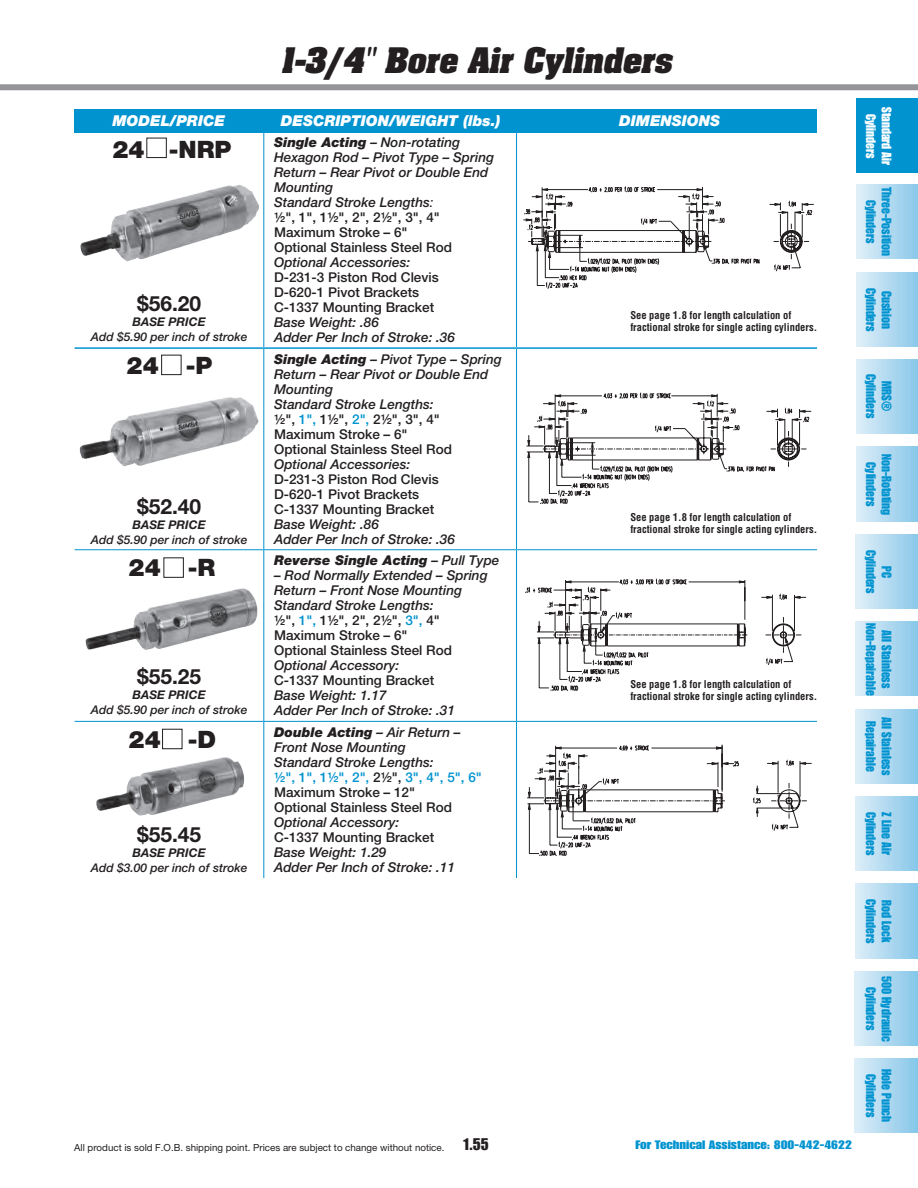
<style>
.page{position:relative;width:918px;height:1188px;background:#fff}
.page>*{position:absolute;margin:0;border:0;box-sizing:border-box;transform-origin:0 0}
.t1{font:italic 700 30px "Aachen Std";color:#231f20}
.t2{font:900 24px "Helvetica Neue LT Std";color:#231f20}
.t3{font:700 21px "Helvetica Neue LT Std";color:#231f20}
.t4{font:16.5px "Impact LT Std";color:#231f20}
.t5{font:italic 900 15px "Helvetica Neue LT Std";color:#fff}
.t6{font:italic 500 13.5px/15px "Helvetica Neue LT Std";color:#231f20}
.t7{font:13.5px/15.8px "Impact LT Std";color:#0093d0;text-align:center;scale:.95 1}
.t8{font:italic 900 13.5px "Helvetica Neue LT Std";color:#231f20}
.t9{font:13.5px/15.8px "Impact LT Std";color:#fff;text-align:center;scale:.95 1}
.t10{font:italic 500 12px/15px "Helvetica Neue LT Std";color:#231f20;text-align:center}
.t11{font:12px "Impact LT Std";color:#0093d0;scale:1.2 1}
.t12{font:700 condensed 10.5px/12px "Helvetica LT Std";color:#231f20}
.t13{font:9.75px "Helvetica Neue LT Std";color:#231f20}
.s1{font-weight:700}
.s2{font-weight:900}
.s3{font-weight:400}
.s4{font-style:normal}
.s5{font-style:normal;color:#0093d0}
.s6{font-weight:500}
</style>
<div class="page">
<div style="left:0;top:84px;width:918px;height:6px;background:#939598"></div>
<div style="left:855px;top:1059px;width:63px;height:74px;background:linear-gradient(to right,#ddeef8,#86c6e9)"></div>
<div style="left:855px;top:971px;width:63px;height:75px;background:linear-gradient(to right,#ddeef8,#86c6e9)"></div>
<div style="left:855px;top:884px;width:63px;height:74px;background:linear-gradient(to right,#deeef8,#87c6e9)"></div>
<div style="left:855px;top:796px;width:63px;height:75px;background:linear-gradient(to right,#deeef8,#87c6e9)"></div>
<div style="left:855px;top:709px;width:63px;height:74px;background:linear-gradient(to right,#deeef8,#87c6e9)"></div>
<div style="left:856px;top:622px;width:62px;height:74px;background:linear-gradient(to right,#dfeff8,#8ac8ea)"></div>
<div style="left:856px;top:534px;width:62px;height:75px;background:linear-gradient(to right,#e2f0f9,#8cc8ea)"></div>
<div style="left:856px;top:447px;width:62px;height:74px;background:linear-gradient(to right,#dfeff8,#8ac8ea)"></div>
<div style="left:856px;top:359px;width:62px;height:75px;background:linear-gradient(to right,#dfeff8,#8ac8ea)"></div>
<div style="left:856px;top:272px;width:62px;height:74px;background:linear-gradient(to right,#e2f0f9,#8dc9ea)"></div>
<div style="left:856px;top:185px;width:62px;height:74px;background:linear-gradient(to right,#e2f0f9,#8cc8ea)"></div>
<div style="left:856px;top:99px;width:62px;height:74px;background:#0093d0"></div>
<hr style="left:263px;top:131px;width:1px;height:216px;background:#0093d0">
<hr style="left:516px;top:131px;width:1px;height:216px;background:#0093d0">
<hr style="left:75px;top:347px;width:189px;height:2px;background:#0093d0">
<hr style="left:263px;top:349px;width:1px;height:200px;background:#0093d0">
<hr style="left:264px;top:347px;width:253px;height:2px;background:#0093d0">
<hr style="left:516px;top:349px;width:1px;height:200px;background:#0093d0">
<hr style="left:517px;top:347px;width:300px;height:2px;background:#0093d0">
<hr style="left:75px;top:549px;width:189px;height:1px;background:#0093d0">
<hr style="left:263px;top:550px;width:1px;height:171px;background:#0093d0">
<hr style="left:264px;top:549px;width:253px;height:1px;background:#0093d0">
<hr style="left:516px;top:550px;width:1px;height:171px;background:#0093d0">
<hr style="left:517px;top:549px;width:300px;height:1px;background:#0093d0">
<hr style="left:75px;top:721px;width:189px;height:1px;background:#0093d0">
<hr style="left:263px;top:722px;width:1px;height:156px;background:#0093d0">
<hr style="left:264px;top:721px;width:253px;height:1px;background:#0093d0">
<hr style="left:516px;top:722px;width:1px;height:156px;background:#0093d0">
<hr style="left:517px;top:721px;width:300px;height:1px;background:#0093d0">
<div style="left:74px;top:109px;width:743px;height:24px;background:#0093d0"></div>
<div style="left:146px;top:138px;width:21px;height:20px;border:1px solid #231f20"></div>
<div style="left:161px;top:355px;width:21px;height:20px;border:1px solid #231f20"></div>
<div style="left:164px;top:557px;width:20px;height:21px;border:1px solid #231f20"></div>
<div style="left:162px;top:729px;width:20px;height:20px;border:1px solid #231f20"></div>
<img style="left:80px;top:185px;width:179px;height:77px">
<img style="left:79px;top:397px;width:180px;height:69px">
<img style="left:85px;top:588px;width:173px;height:62px">
<img style="left:96px;top:757px;width:148px;height:59px">
<svg style="left:523px;top:186px;width:291px;height:103px"></svg>
<svg style="left:526px;top:392px;width:285px;height:112px"></svg>
<svg style="left:525px;top:578px;width:281px;height:113px"></svg>
<svg style="left:527px;top:745px;width:284px;height:111px"></svg>
<p class="t1" style="left:280px;top:39px;width:401px">1-3/4" Bore Air Cylinders</p>
<p class="t5" style="left:113px;top:111px;width:114px">MODEL/PRICE</p>
<p class="t5" style="left:281px;top:111px;width:221px">DESCRIPTION/WEIGHT (lbs.)</p>
<p class="t5" style="left:619px;top:111px;width:103px">DIMENSIONS</p>
<p class="t2" style="left:113px;top:135px;width:120px">24 -NRP</p>
<p class="t3" style="left:137px;top:290px;width:66px">$56.20</p>
<p class="t10" style="left:91px;top:314px;width:158px"><span class="s1">BASE PRICE<br></span>Add $5.90 per inch of stroke</p>
<p class="t2" style="left:127px;top:351px;width:87px">24 -P</p>
<p class="t3" style="left:137px;top:493px;width:66px">$52.40</p>
<p class="t10" style="left:91px;top:517px;width:158px"><span class="s1">BASE PRICE<br></span>Add $5.90 per inch of stroke</p>
<p class="t2" style="left:129px;top:553px;width:88px">24 -R</p>
<p class="t3" style="left:137px;top:663px;width:66px">$55.25</p>
<p class="t10" style="left:91px;top:687px;width:158px"><span class="s1">BASE PRICE<br></span>Add $5.90 per inch of stroke</p>
<p class="t2" style="left:129px;top:725px;width:89px">24 -D</p>
<p class="t3" style="left:137px;top:822px;width:66px">$55.45</p>
<p class="t10" style="left:91px;top:845px;width:158px"><span class="s1">BASE PRICE<br></span>Add $3.00 per inch of stroke</p>
<p class="t6" style="left:274px;top:135px;width:222px"><span class="s2">Single Acting</span> – Non-rotating<br>Hexagon Rod – Pivot Type – Spring<br>Return – Rear Pivot or Double End<br>Mounting<br>Standard Stroke Lengths<span class="s3">:<br></span><span class="s4">½", 1", 1½", 2", 2½", 3", 4"<br>Maximum Stroke – 6"<br>Optional Stainless Steel Rod<br></span>Optional Accessories:<br><span class="s4">D-231-3 Piston Rod Clevis<br>D-620-1 Pivot Brackets<br>C-1337 Mounting Bracket<br></span>Base Weight: .86<br>Adder Per Inch of Stroke: .36</p>
<p class="t6" style="left:274px;top:351px;width:229px"><span class="s2">Single Acting</span> – Pivot Type – Spring<br>Return – Rear Pivot or Double End<br>Mounting<br>Standard Stroke Lengths:<br><span class="s4">½",</span> <span class="s5">1",</span> <span class="s4">1½",</span> <span class="s5">2",</span> <span class="s4">2½", 3", 4"<br>Maximum Stroke – 6"<br>Optional Stainless Steel Rod<br></span>Optional Accessories:<br><span class="s4">D-231-3 Piston Rod Clevis<br>D-620-1 Pivot Brackets<br>C-1337 Mounting Bracket<br></span>Base Weight: .86<br>Adder Per Inch of Stroke: .36</p>
<p class="t8" style="left:274px;top:552px;width:227px">Reverse Single Acting <span class="s6">– Pull Type</span></p>
<p class="t6" style="left:274px;top:568px;width:215px">– Rod Normally Extended – Spring<br>Return – Front Nose Mounting<br>Standard Stroke Lengths:<br><span class="s4">½",</span> <span class="s5">1",</span> <span class="s4">1½", 2", 2½",</span> <span class="s5">3",</span> <span class="s4">4"<br>Maximum Stroke – 6"<br>Optional Stainless Steel Rod<br></span>Optional Accessory:<br><span class="s4">C-1337 Mounting Bracket<br></span>Base Weight: 1.17<br>Adder Per Inch of Stroke: .31</p>
<p class="t6" style="left:274px;top:725px;width:209px"><span class="s2">Double Acting</span> – Air Return –<br>Front Nose Mounting<br>Standard Stroke Lengths:<br><span class="s5">½", 1", 1½", 2",</span> <span class="s4">2½",</span> <span class="s5">3", 4", 5", 6"<br></span><span class="s4">Maximum Stroke – 12"<br>Optional Stainless Steel Rod<br></span>Optional Accessory:<br><span class="s4">C-1337 Mounting Bracket<br></span>Base Weight: 1.29<br>Adder Per Inch of Stroke: .11</p>
<p class="t12" style="left:630px;top:309px;width:188px">See page 1.8 for length calculation of fractional stroke for single acting cylinders.</p>
<p class="t12" style="left:630px;top:512px;width:188px">See page 1.8 for length calculation of fractional stroke for single acting cylinders.</p>
<p class="t12" style="left:630px;top:679px;width:188px">See page 1.8 for length calculation of fractional stroke for single acting cylinders.</p>
<p class="t13" style="left:74px;top:1142px;width:372px">All product is sold F.O.B. shipping point. Prices are subject to change without notice.</p>
<p class="t4" style="left:463px;top:1134px;width:27px">1.55</p>
<p class="t11" style="left:636px;top:1138px;width:182px">For Technical Assistance: 800-442-4622</p>
<p class="t9" style="left:895px;top:107px;width:63px;rotate:90deg">Standard Air<br>Cylinders</p>
<p class="t7" style="left:895px;top:187px;width:74px;rotate:90deg">Three-Position<br>Cylinders</p>
<p class="t7" style="left:879px;top:288px;width:48px;rotate:90deg">Cylinders</p>
<p class="t7" style="left:895px;top:291px;width:42px;rotate:90deg">Cushion</p>
<p class="t7" style="left:895px;top:374px;width:48px;rotate:90deg">MRS®<br>Cylinders</p>
<p class="t7" style="left:895px;top:454px;width:66px;rotate:90deg">Non-Rotating<br>Cylinders</p>
<p class="t7" style="left:895px;top:550px;width:48px;rotate:90deg">PC<br>Cylinders</p>
<p class="t7" style="left:895px;top:623px;width:78px;rotate:90deg">All Stainless<br>Non-Repairable</p>
<p class="t7" style="left:895px;top:717px;width:62px;text-align:left;rotate:90deg">All Stainless<br>Repairable</p>
<p class="t7" style="left:879px;top:812px;width:48px;rotate:90deg">Cylinders</p>
<p class="t7" style="left:895px;top:812px;width:46px;rotate:90deg">Z Line Air</p>
<p class="t7" style="left:879px;top:899px;width:48px;rotate:90deg">Cylinders</p>
<p class="t7" style="left:895px;top:900px;width:46px;rotate:90deg">Rod Lock</p>
<p class="t7" style="left:895px;top:976px;width:71px;rotate:90deg">500 Hydraulic<br>Cylinders</p>
<p class="t7" style="left:895px;top:1069px;width:57px;rotate:90deg">Hole Punch<br>Cylinders</p>
</div>
